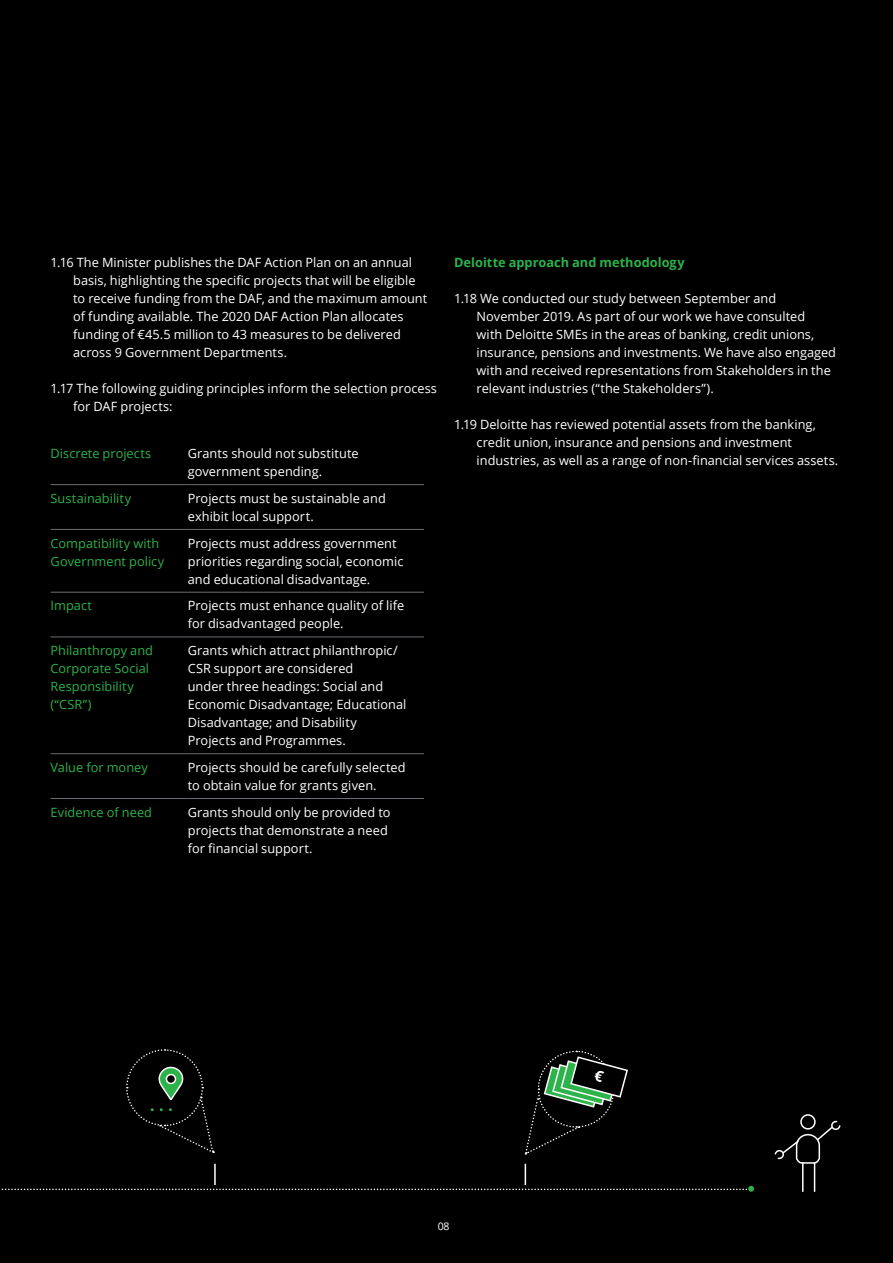
<style>
.page{position:relative;width:893px;height:1263px;background:#000}
.page>*{position:absolute;margin:0;border:0;box-sizing:border-box;transform-origin:0 0}
.t1{font:12.75px/18px "Open Sans";letter-spacing:.005em;color:#fff}
.t2{font:12.75px/18px "Open Sans";letter-spacing:.005em;color:#2cb34a}
.t3{font:700 12.75px "Open Sans";letter-spacing:.005em;color:#2cb34a}
.t4{font:10.5px "Open Sans";color:#fff}
</style>
<div class="page">
<div style="left:800px;top:1114px;width:16px;height:15px;border:2px solid #fff;border-radius:50%"></div>
<svg style="left:774px;top:1119px;width:67px;height:72px;background:#131313"></svg>
<svg style="left:125px;top:1048px;width:89px;height:106px;background:#0b100c"></svg>
<div style="left:0;top:1161px;width:754px;height:31px;background:#000"></div>
<svg style="left:525px;top:1050px;width:104px;height:105px;background:#162319"></svg>
<hr style="left:51px;top:439px;width:137px;height:1px;background:#000">
<hr style="left:188px;top:439px;width:236px;height:1px;background:#000">
<hr style="left:51px;top:861px;width:137px;height:1px;background:#000">
<hr style="left:188px;top:861px;width:236px;height:1px;background:#000">
<hr style="left:51px;top:529px;width:137px;height:1px;background:#6b6d72">
<hr style="left:188px;top:529px;width:236px;height:1px;background:#6b6d72">
<hr style="left:51px;top:592px;width:137px;height:1px;background:#6b6d72">
<hr style="left:188px;top:592px;width:236px;height:1px;background:#6b6d72">
<hr style="left:51px;top:636px;width:137px;height:1px;background:#6b6d72">
<hr style="left:188px;top:636px;width:236px;height:1px;background:#6b6d72">
<hr style="left:51px;top:753px;width:137px;height:1px;background:#6b6d72">
<hr style="left:188px;top:753px;width:236px;height:1px;background:#6b6d72">
<hr style="left:51px;top:798px;width:137px;height:1px;background:#6b6d72">
<hr style="left:188px;top:798px;width:236px;height:1px;background:#6b6d72">
<hr style="left:51px;top:484px;width:137px;height:1px;background:#6b6d72">
<hr style="left:188px;top:484px;width:236px;height:1px;background:#6b6d72">
<p class="t1" style="left:73px;top:253px;width:356px;text-indent:-23px">1.16 The Minister publishes the DAF Action Plan on an annual basis, highlighting the specific projects that will be eligible to receive funding from the DAF, and the maximum amount of funding available. The 2020 DAF Action Plan allocates funding of €45.5 million to 43 measures to be delivered across 9 Government Departments.</p>
<p class="t1" style="left:73px;top:379px;width:365px;text-indent:-23px">1.17 The following guiding principles inform the selection process for DAF projects:</p>
<p class="t2" style="left:51px;top:444px;width:102px">Discrete projects</p>
<p class="t1" style="left:188px;top:444px;width:172px">Grants should not substitute government spending.</p>
<p class="t2" style="left:51px;top:489px;width:82px">Sustainability</p>
<p class="t1" style="left:188px;top:489px;width:200px">Projects must be sustainable and exhibit local support.</p>
<p class="t2" style="left:51px;top:534px;width:115px">Compatibility with<br>Government policy</p>
<p class="t1" style="left:188px;top:534px;width:217px">Projects must address government priorities regarding social, economic and educational disadvantage.</p>
<p class="t2" style="left:51px;top:596px;width:43px">Impact</p>
<p class="t1" style="left:188px;top:596px;width:218px">Projects must enhance quality of life for disadvantaged people.</p>
<p class="t2" style="left:51px;top:641px;width:104px">Philanthropy and<br>Corporate Social<br>Responsibility (“CSR”)</p>
<p class="t1" style="left:188px;top:641px;width:220px">Grants which attract philanthropic/<br>CSR support are considered<br>under three headings: Social and<br>Economic Disadvantage; Educational<br>Disadvantage; and Disability<br>Projects and Programmes.</p>
<p class="t2" style="left:51px;top:758px;width:99px">Value for money</p>
<p class="t1" style="left:188px;top:758px;width:219px">Projects should be carefully selected to obtain value for grants given.</p>
<p class="t2" style="left:51px;top:803px;width:103px">Evidence of need</p>
<p class="t1" style="left:188px;top:803px;width:204px">Grants should only be provided to projects that demonstrate a need for financial support.</p>
<p class="t3" style="left:454px;top:253px;width:232px">Deloitte approach and methodology</p>
<p class="t1" style="left:477px;top:289px;width:361px;text-indent:-23px">1.18 We conducted our study between September and November 2019. As part of our work we have consulted<br>with Deloitte SMEs in the areas of banking, credit unions, insurance, pensions and investments. We have also engaged with and received representations from Stakeholders in the relevant industries (“the Stakeholders”).</p>
<p class="t1" style="left:477px;top:415px;width:363px;text-indent:-23px">1.19 Deloitte has reviewed potential assets from the banking, credit union, insurance and pensions and investment industries, as well as a range of non-financial services assets.</p>
<p class="t4" style="left:438px;top:1219px;width:13px">08</p>
</div>
